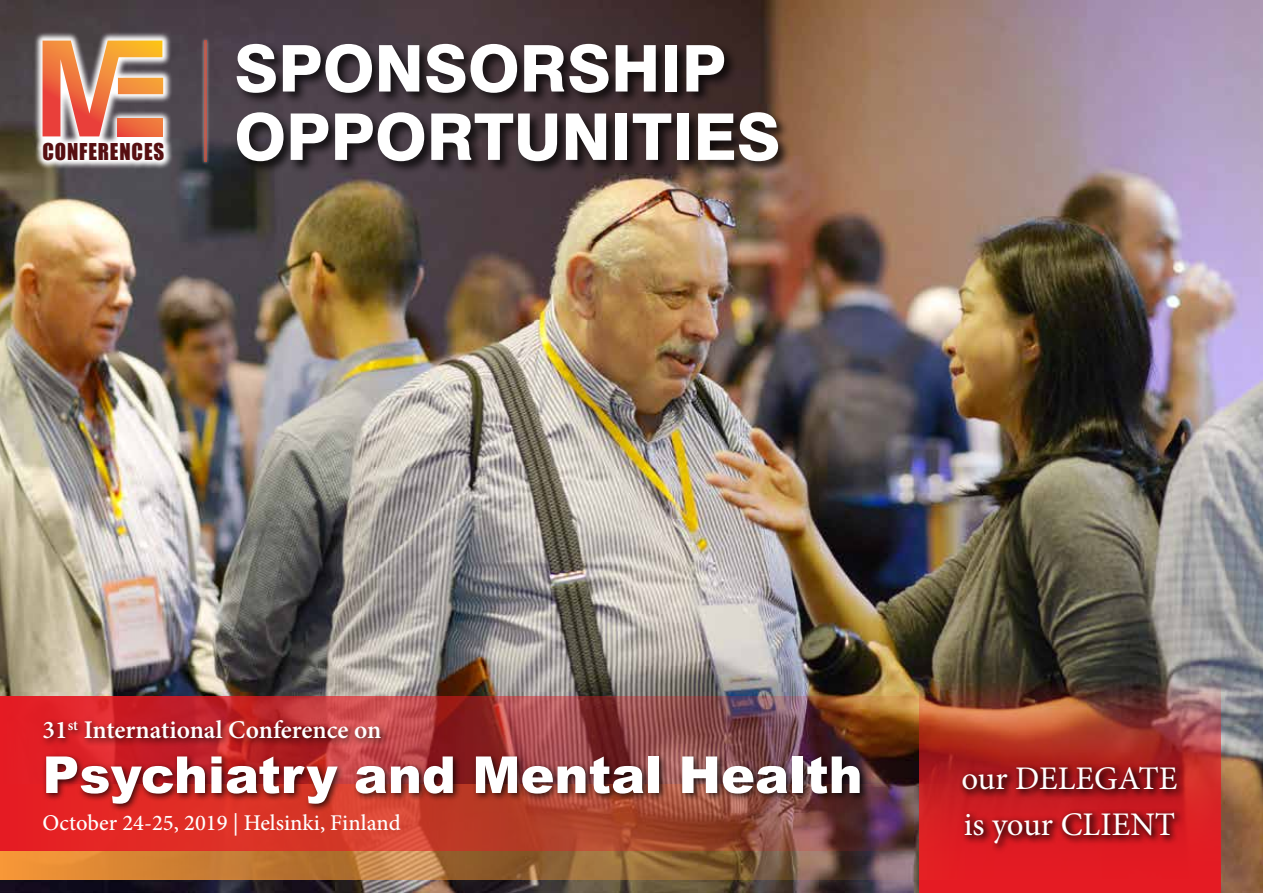
<style>
.page{position:relative;width:1263px;height:893px;background:#fff}
.page>*{position:absolute;margin:0;border:0;box-sizing:border-box;transform-origin:0 0}
.t1{font:800 64.5px "Swiss 721 BT";color:#fff}
.t2{font:900 51px "Arial";color:#fff}
.t3{font:33px/45.6px "Minion Pro";color:#fff}
.t4{font:600 25.5px "Minion Pro";letter-spacing:-.005em;color:#fff}
.t5{font:500 22.5px "Minion Pro";color:#fff}
.t6{font:21.45px "Impact";letter-spacing:.04em;color:#560f11}
</style>
<div class="page">
<img style="left:0;top:0;width:1263px;height:893px">
<div style="left:235px;top:42px;width:557px;height:133px;background:#000;opacity:.75"></div>
<svg style="left:33px;top:31px;width:140px;height:139px"></svg>
<svg style="left:118px;top:136px;width:44px;height:1px"></svg>
<svg style="left:43px;top:41px;width:120px;height:95px;background:#cf8564"></svg>
<img style="left:918px;top:680px;width:302px;height:213px">
<div style="left:958px;top:762px;width:229px;height:92px;background:#e01b22"></div>
<div style="left:958px;top:763px;width:228px;height:88px;background:#000;opacity:.75"></div>
<svg style="left:0;top:850px;width:966px;height:29px;background:#ac6c3a"></svg>
<img style="left:0;top:696px;width:966px;height:154px">
<div style="left:201px;top:37px;width:9px;height:128px;background:#fff;opacity:.75"></div>
<hr style="left:205px;top:41px;width:2px;height:121px;background:#bb594e">
<div style="left:40px;top:716px;width:828px;height:97px;background:#000;opacity:.75"></div>
<p class="t6" style="left:43px;top:134px;width:123px">CONFERENCES</p>
<h1 class="t1" style="left:234px;top:29px;width:493px">SPONSORSHIP</h1>
<h1 class="t1" style="left:234px;top:98px;width:548px">OPPORTUNITIES</h1>
<p class="t4" style="left:43px;top:713px;width:340px">31<sup>st</sup> International Conference on</p>
<h2 class="t2" style="left:43px;top:743px;width:822px">Psychiatry and Mental Health</h2>
<p class="t5" style="left:43px;top:807px;width:360px">October 24-25, 2019 | Helsinki, Finland</p>
<h3 class="t3" style="left:961px;top:756px;width:218px">our DELEGATE is your CLIENT</h3>
</div>
